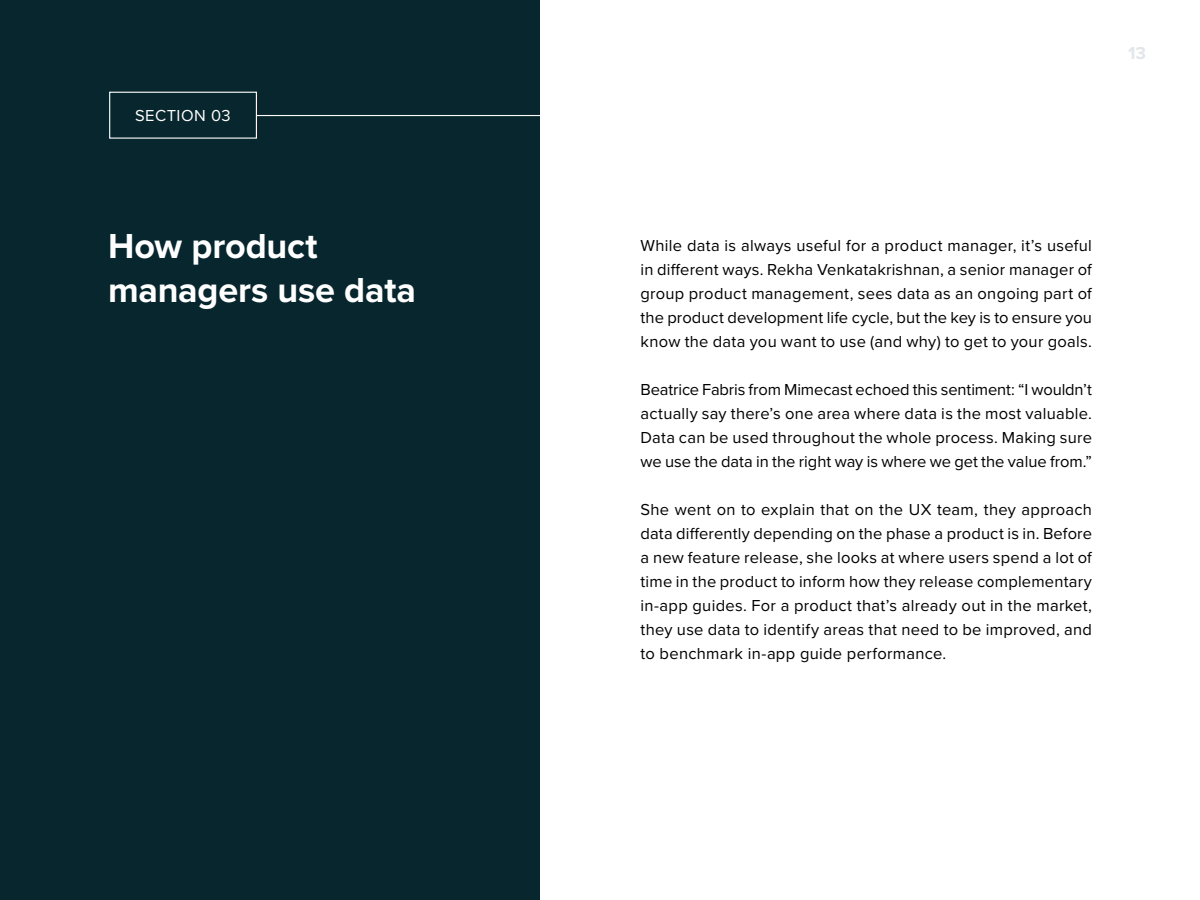
<style>
.page{position:relative;width:1200px;height:900px;background:#fff}
.page>*{position:absolute;margin:0;border:0;box-sizing:border-box;transform-origin:0 0}
.t1{font:700 36px/43.2px "Proxima Nova";letter-spacing:-.005em;color:#fff}
.t2{font:700 18px "Proxima Nova";color:#cbd2db}
.t3{font:16.5px/24px "Proxima Nova";letter-spacing:.015em;color:#000;text-align:justify}
.t4{font:16.5px "Proxima Nova";letter-spacing:.035em;color:#fff}
</style>
<div class="page">
<div style="left:0;top:0;width:540px;height:900px;background:#08262e"></div>
<hr style="left:257px;top:115px;width:310px;height:1px;background:#fff">
<div style="left:109px;top:92px;width:148px;height:47px;border:1px solid #fff"></div>
<p class="t4" style="left:135px;top:103px;width:97px">SECTION 03</p>
<p class="t2" style="left:1128px;top:40px;width:19px">13</p>
<p class="t1" style="left:108px;top:224px;width:310px">How product managers use data</p>
<p class="t3" style="left:640px;top:233px;width:453px">While data is always useful for a product manager, it’s useful in different ways. Rekha Venkatakrishnan, a senior manager of group product management, sees data as an ongoing part of the product development life cycle, but the key is to ensure you know the data you want to use (and why) to get to your goals.</p>
<p class="t3" style="left:640px;top:377px;width:453px">Beatrice Fabris from Mimecast echoed this sentiment: “I wouldn’t actually say there’s one area where data is the most valuable.<br>Data can be used throughout the whole process. Making sure we use the data in the right way is where we get the value from.”</p>
<p class="t3" style="left:640px;top:497px;width:453px">She went on to explain that on the UX team, they approach data differently depending on the phase a product is in. Before a new feature release, she looks at where users spend a lot of time in the product to inform how they release complementary in-app guides. For a product that’s already out in the market, they use data to identify areas that need to be improved, and to benchmark in-app guide performance.</p>
</div>
